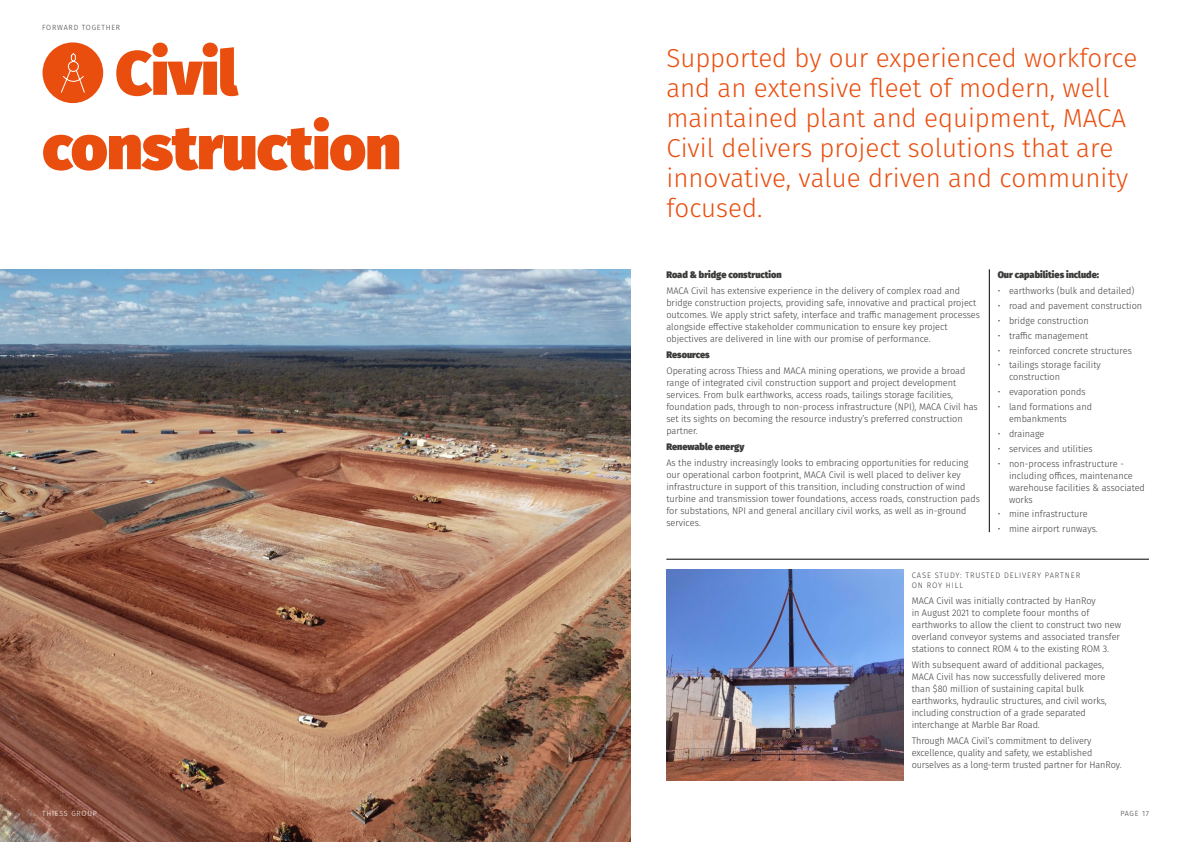
<style>
.page{position:relative;width:1191px;height:842px;background:#fff}
.page>*{position:absolute;margin:0;border:0;box-sizing:border-box;transform-origin:0 0}
.t1{font:900 62px/74.4px "Fira Sans";letter-spacing:-.005em;color:#e94e0f}
.t2{font:300 26px/30px "Fira Sans";color:#e94e0f}
.t3{font:300 9.5px/12px "Fira Sans";color:#3c3c3b;scale:.96 1}
.t4{font:900 9.5px "Fira Sans";color:#3c3c3b;scale:.96 1}
.t5{font:300 8px/10px "Fira Sans";letter-spacing:.11em;color:#3c3c3b;scale:.96 1}
.t6{font:300 7.5px "Fira Sans";letter-spacing:.11em;color:#3c3c3b;scale:.96 1}
.t7{font:300 7.5px "Fira Sans";letter-spacing:.11em;color:#fff;scale:.96 1}
</style>
<div class="page">
<img style="left:666px;top:570px;width:237px;height:211px">
<hr style="left:989px;top:269px;width:1px;height:263px;background:#000">
<img style="left:0;top:269px;width:631px;height:573px">
<hr style="left:666px;top:559px;width:483px;height:1px;background:#000">
<div style="left:43px;top:42px;width:60px;height:61px;background:#e94e0f;border-radius:50%"></div>
<svg style="left:61px;top:53px;width:24px;height:40px"></svg>
<p class="t6" style="left:42px;top:22px;width:83px">FORWARD TOGETHER</p>
<h1 class="t1" style="left:43px;top:29px;width:360px;text-indent:73px">Civil construction</h1>
<h2 class="t2" style="left:666px;top:43px;width:472px">Supported by our experienced workforce and an extensive fleet of modern, well maintained plant and equipment, MACA Civil delivers project solutions that are innovative, value driven and community focused.</h2>
<p class="t4" style="left:666px;top:266px;width:122px">Road &amp; bridge construction</p>
<p class="t3" style="left:666px;top:285px;width:328px">MACA Civil has extensive experience in the delivery of complex road and bridge construction projects, providing safe, innovative and practical project outcomes. We apply strict safety, interface and traffic management processes alongside effective stakeholder communication to ensure key project objectives are delivered in line with our promise of performance.</p>
<p class="t4" style="left:666px;top:346px;width:47px">Resources</p>
<p class="t3" style="left:666px;top:365px;width:326px">Operating across Thiess and MACA mining operations, we provide a broad range of integrated civil construction support and project development services. From bulk earthworks, access roads, tailings storage facilities, foundation pads, through to non-process infrastructure (NPI), MACA Civil has set its sights on becoming the resource industry’s preferred construction partner.</p>
<p class="t4" style="left:666px;top:438px;width:83px">Renewable energy</p>
<p class="t3" style="left:666px;top:457px;width:328px">As the industry increasingly looks to embracing opportunities for reducing our operational carbon footprint, MACA Civil is well placed to deliver key infrastructure in support of this transition, including construction of wind turbine and transmission tower foundations, access roads, construction pads for substations, NPI and general ancillary civil works, as well as in-ground services.</p>
<p class="t4" style="left:997px;top:266px;width:107px">Our capabilities include:</p>
<p class="t3" style="left:997px;top:285px;width:144px">• earthworks (bulk and detailed)</p>
<p class="t3" style="left:997px;top:300px;width:152px">• road and pavement construction</p>
<p class="t3" style="left:997px;top:314px;width:96px">• bridge construction</p>
<p class="t3" style="left:997px;top:329px;width:96px">• traffic management</p>
<p class="t3" style="left:997px;top:344px;width:141px">• reinforced concrete structures</p>
<p class="t3" style="left:1009px;top:359px;width:97px;text-indent:-11px">• tailings storage facility construction</p>
<p class="t3" style="left:997px;top:386px;width:93px">• evaporation ponds</p>
<p class="t3" style="left:1009px;top:401px;width:88px;text-indent:-11px">• land formations and embankments</p>
<p class="t3" style="left:997px;top:427px;width:50px">• drainage</p>
<p class="t3" style="left:997px;top:442px;width:100px">• services and utilities</p>
<p class="t3" style="left:1009px;top:457px;width:143px;text-indent:-11px">• non-process infrastructure - including offices, maintenance warehouse facilities &amp; associated works</p>
<p class="t3" style="left:997px;top:508px;width:95px">• mine infrastructure</p>
<p class="t3" style="left:997px;top:523px;width:106px">• mine airport runways.</p>
<p class="t5" style="left:911px;top:570px;width:177px">CASE STUDY: TRUSTED DELIVERY PARTNER<br>ON ROY HILL</p>
<p class="t3" style="left:911px;top:594px;width:220px">MACA Civil was initially contracted by HanRoy<br>in August 2021 to complete foour months of earthworks to allow the client to construct two new overland conveyor systems and associated transfer stations to connect ROM 4 to the existing ROM 3.</p>
<p class="t3" style="left:911px;top:658px;width:205px">With subsequent award of additional packages, MACA Civil has now successfully delivered more than $80 million of sustaining capital bulk earthworks, hydraulic structures, and civil works, including construction of a grade separated interchange at Marble Bar Road.</p>
<p class="t3" style="left:911px;top:734px;width:220px">Through MACA Civil’s commitment to delivery excellence, quality and safety, we established ourselves as a long-term trusted partner for HanRoy.</p>
<p class="t7" style="left:42px;top:808px;width:59px">THIESS GROUP</p>
<p class="t6" style="left:1120px;top:808px;width:31px">PAGE 17</p>
</div>
